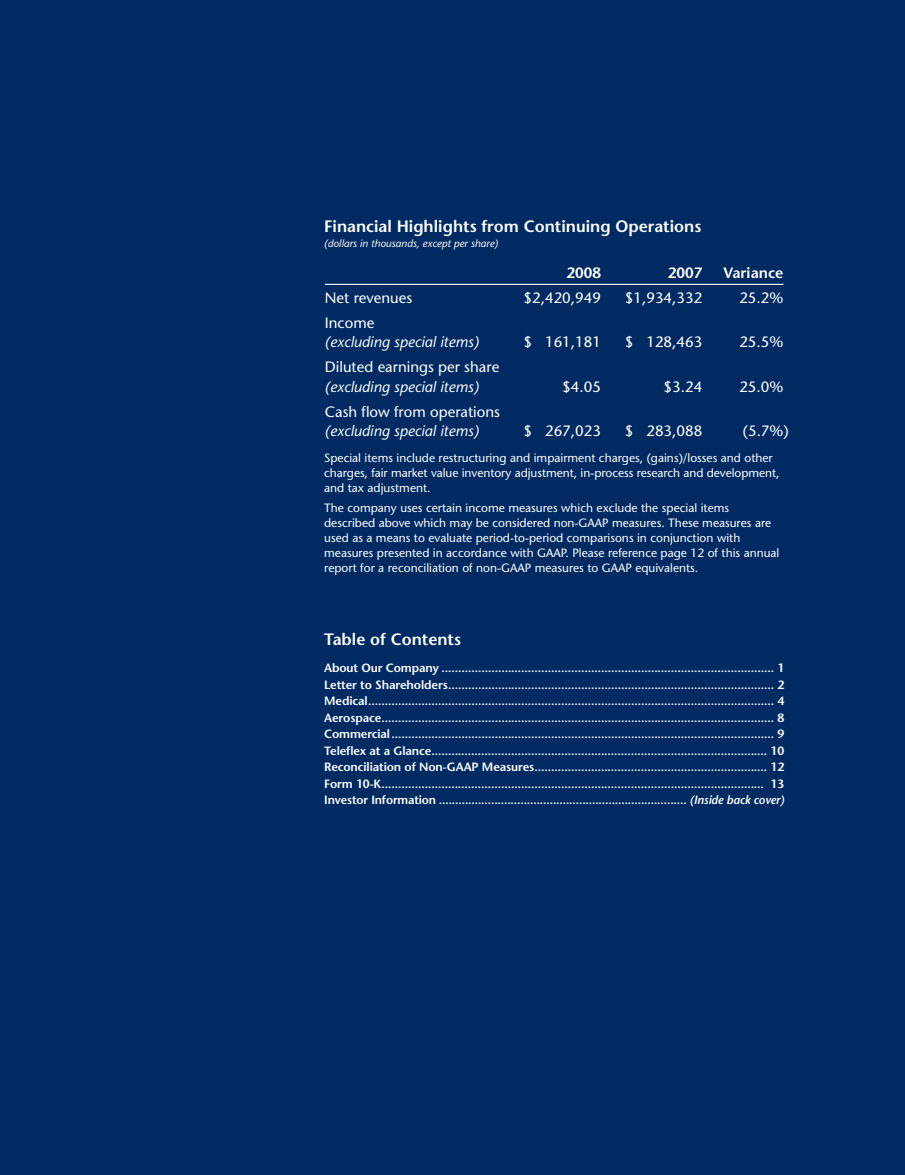
<style>
.page{position:relative;width:905px;height:1175px;background:#fff}
.page>*{position:absolute;margin:0;border:0;box-sizing:border-box;transform-origin:0 0}
.t1{font:600 16.5px "Stone Sans Std";color:#fff}
.t2{font:500 15px "Stone Sans Std";color:#fff}
.t3{font:italic 500 15px "Stone Sans Std";color:#fff}
.t4{font:600 15px "Stone Sans Std";color:#fff}
.t5{font:600 12px/16.5px "Stone Sans Std";letter-spacing:-.01em;color:#fff;text-align:justify}
.t6{font:500 12px/15px "Stone Sans Std";color:#fff}
.t7{font:italic 500 10.5px "Stone Sans Std";color:#fff}
.s1{font-style:italic}
</style>
<div class="page">
<div style="left:0;top:0;width:904px;height:1174px;background:#002b62"></div>
<hr style="left:325px;top:284px;width:458px;height:1px;background:#fff">
<h1 class="t1" style="left:324px;top:219px;width:379px">Financial Highlights from Continuing Operations</h1>
<p class="t7" style="left:324px;top:239px;width:176px">(dollars in thousands, except per share)</p>
<p class="t4" style="left:566px;top:267px;width:36px">2008</p>
<p class="t4" style="left:668px;top:267px;width:36px">2007</p>
<p class="t4" style="left:723px;top:267px;width:61px">Variance</p>
<p class="t2" style="left:325px;top:292px;width:89px">Net revenues</p>
<p class="t2" style="left:523px;top:292px;width:79px">$2,420,949</p>
<p class="t2" style="left:625px;top:292px;width:79px">$1,934,332</p>
<p class="t2" style="left:739px;top:292px;width:46px">25.2%</p>
<p class="t2" style="left:325px;top:317px;width:51px">Income</p>
<p class="t3" style="left:325px;top:336px;width:156px">(excluding special items)</p>
<p class="t2" style="left:523px;top:336px;width:79px">$ 161,181</p>
<p class="t2" style="left:625px;top:336px;width:79px">$ 128,463</p>
<p class="t2" style="left:739px;top:336px;width:46px">25.5%</p>
<p class="t2" style="left:325px;top:361px;width:176px">Diluted earnings per share</p>
<p class="t3" style="left:325px;top:381px;width:156px">(excluding special items)</p>
<p class="t2" style="left:562px;top:381px;width:40px">$4.05</p>
<p class="t2" style="left:663px;top:381px;width:40px">$3.24</p>
<p class="t2" style="left:739px;top:381px;width:46px">25.0%</p>
<p class="t2" style="left:325px;top:406px;width:177px">Cash flow from operations</p>
<p class="t3" style="left:325px;top:425px;width:156px">(excluding special items)</p>
<p class="t2" style="left:523px;top:425px;width:79px">$ 267,023</p>
<p class="t2" style="left:625px;top:425px;width:79px">$ 283,088</p>
<p class="t2" style="left:742px;top:425px;width:47px">(5.7%)</p>
<p class="t6" style="left:324px;top:451px;width:457px">Special items include restructuring and impairment charges, (gains)/losses and other charges, fair market value inventory adjustment, in-process research and development, and tax adjustment.</p>
<p class="t6" style="left:324px;top:502px;width:457px">The company uses certain income measures which exclude the special items described above which may be considered non-GAAP measures. These measures are used as a means to evaluate period-to-period comparisons in conjunction with measures presented in accordance with GAAP. Please reference page 12 of this annual report for a reconciliation of non-GAAP measures to GAAP equivalents.</p>
<h1 class="t1" style="left:324px;top:633px;width:138px">Table of Contents</h1>
<p class="t5" style="left:324px;top:661px;width:461px">About Our Company .................................................................................................... 1<br>Letter to Shareholders.................................................................................................. 2<br>Medical.......................................................................................................................... 4<br>Aerospace...................................................................................................................... 8<br>Commercial................................................................................................................... 9<br>Teleflex at a Glance..................................................................................................... 10<br>Reconciliation of Non-GAAP Measures...................................................................... 12<br>Form 10-K................................................................................................................... 13<br>Investor Information ............................................................................ <span class="s1">(Inside back cover)</span></p>
</div>
